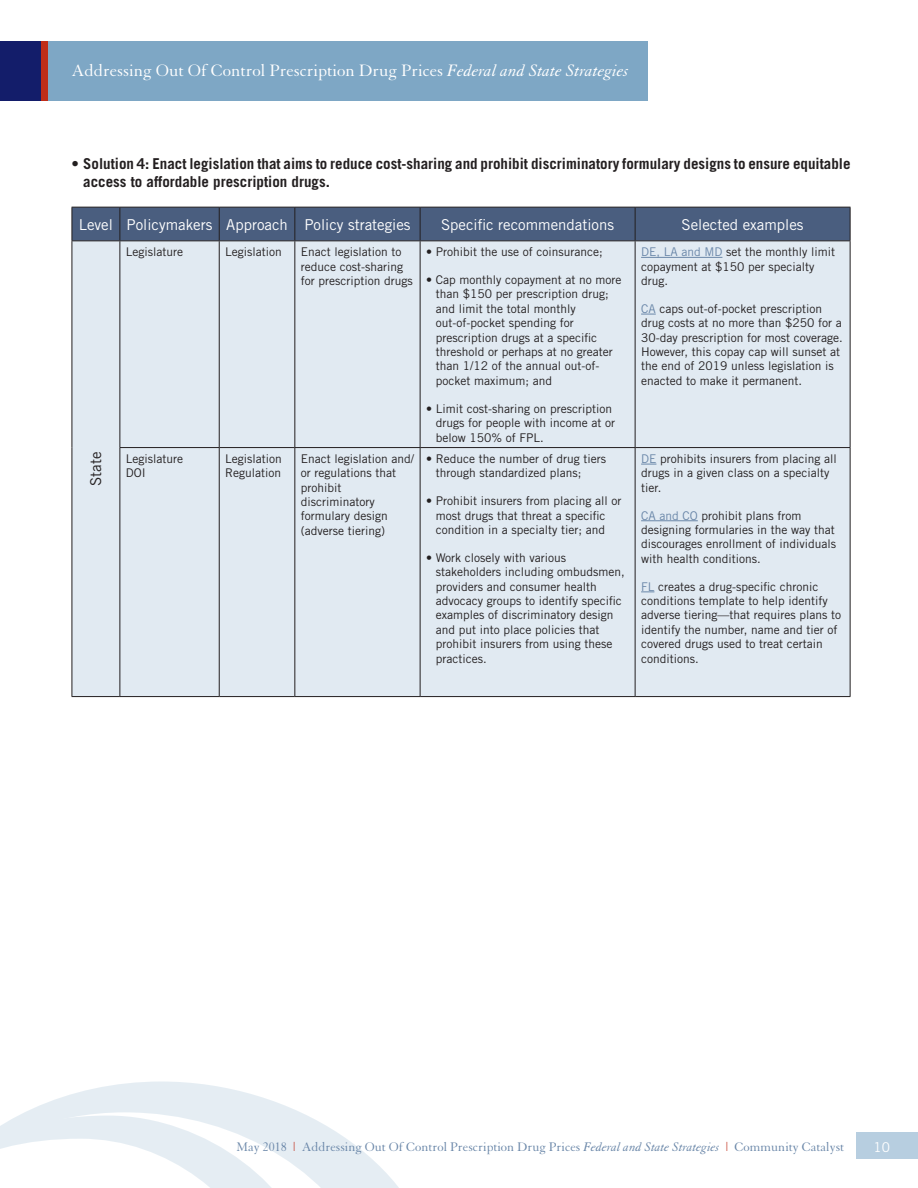
<style>
.page{position:relative;width:918px;height:1188px;background:#fff}
.page>*{position:absolute;margin:0;border:0;box-sizing:border-box;transform-origin:0 0}
.t1{font:18px "Granjon";color:#fff}
.t2{font:700 15px/18px "Trade Gothic";color:#231f20}
.t3{font:15px "Trade Gothic";color:#fff}
.t4{font:15px "Trade Gothic";color:#231f20}
.t5{font:13.5px "Granjon";color:#6986a8}
.t6{font:13.5px "Trade Gothic";color:#fff}
.t7{font:12px/14.4px "Trade Gothic";color:#231f20}
.s1{font-style:italic}
.s2{color:#6986a8}
.s3{color:#c02d19}
</style>
<div class="page">
<svg style="left:18px;top:1081px;width:381px;height:107px;fill:#eaf1f5"></svg>
<svg style="left:0;top:1116px;width:314px;height:72px"></svg>
<div style="left:0;top:42px;width:648px;height:59px;background:#7ea7c5"></div>
<div style="left:0;top:42px;width:48px;height:59px;background:#c02d19"></div>
<div style="left:0;top:42px;width:40px;height:59px;background:#131d6a"></div>
<div style="left:73px;top:208px;width:777px;height:32px;background:#4a5e7f"></div>
<div style="left:73px;top:241px;width:777px;height:455px;background:#e1eaf2"></div>
<hr style="left:72px;top:207px;width:48px;height:1px;background:#231f20">
<hr style="left:72px;top:208px;width:1px;height:32px;background:#231f20">
<hr style="left:120px;top:207px;width:99px;height:1px;background:#231f20">
<hr style="left:120px;top:208px;width:1px;height:32px;background:#231f20">
<hr style="left:219px;top:207px;width:76px;height:1px;background:#231f20">
<hr style="left:219px;top:208px;width:1px;height:32px;background:#231f20">
<hr style="left:295px;top:207px;width:125px;height:1px;background:#231f20">
<hr style="left:294px;top:208px;width:1px;height:32px;background:#231f20">
<hr style="left:420px;top:207px;width:215px;height:1px;background:#231f20">
<hr style="left:420px;top:208px;width:1px;height:32px;background:#231f20">
<hr style="left:635px;top:207px;width:216px;height:1px;background:#231f20">
<hr style="left:635px;top:208px;width:1px;height:32px;background:#231f20">
<hr style="left:850px;top:208px;width:1px;height:32px;background:#231f20">
<hr style="left:72px;top:240px;width:48px;height:1px;background:#231f20">
<hr style="left:72px;top:241px;width:1px;height:207px;background:#231f20">
<hr style="left:120px;top:240px;width:99px;height:1px;background:#231f20">
<hr style="left:120px;top:241px;width:1px;height:206px;background:#231f20">
<hr style="left:219px;top:240px;width:76px;height:1px;background:#231f20">
<hr style="left:219px;top:241px;width:1px;height:206px;background:#231f20">
<hr style="left:295px;top:240px;width:125px;height:1px;background:#231f20">
<hr style="left:294px;top:241px;width:1px;height:206px;background:#231f20">
<hr style="left:420px;top:240px;width:215px;height:1px;background:#231f20">
<hr style="left:420px;top:241px;width:1px;height:206px;background:#231f20">
<hr style="left:635px;top:240px;width:216px;height:1px;background:#231f20">
<hr style="left:635px;top:241px;width:1px;height:206px;background:#231f20">
<hr style="left:850px;top:241px;width:1px;height:206px;background:#231f20">
<hr style="left:72px;top:448px;width:1px;height:248px;background:#231f20">
<hr style="left:120px;top:447px;width:99px;height:1px;background:#231f20">
<hr style="left:120px;top:448px;width:1px;height:248px;background:#231f20">
<hr style="left:219px;top:447px;width:76px;height:1px;background:#231f20">
<hr style="left:219px;top:448px;width:1px;height:248px;background:#231f20">
<hr style="left:295px;top:447px;width:125px;height:1px;background:#231f20">
<hr style="left:294px;top:448px;width:1px;height:248px;background:#231f20">
<hr style="left:420px;top:447px;width:215px;height:1px;background:#231f20">
<hr style="left:420px;top:448px;width:1px;height:248px;background:#231f20">
<hr style="left:635px;top:447px;width:216px;height:1px;background:#231f20">
<hr style="left:635px;top:448px;width:1px;height:248px;background:#231f20">
<hr style="left:850px;top:448px;width:1px;height:248px;background:#231f20">
<hr style="left:72px;top:696px;width:48px;height:1px;background:#231f20">
<hr style="left:120px;top:696px;width:99px;height:1px;background:#231f20">
<hr style="left:219px;top:696px;width:76px;height:1px;background:#231f20">
<hr style="left:295px;top:696px;width:125px;height:1px;background:#231f20">
<hr style="left:420px;top:696px;width:215px;height:1px;background:#231f20">
<hr style="left:635px;top:696px;width:216px;height:1px;background:#231f20">
<hr style="left:641px;top:257px;width:81px;height:1px;background:#6986a8">
<svg style="left:641px;top:314px;width:15px;height:1px"></svg>
<svg style="left:641px;top:464px;width:15px;height:1px"></svg>
<hr style="left:641px;top:520px;width:57px;height:1px;background:#6986a8">
<svg style="left:641px;top:592px;width:13px;height:1px"></svg>
<div style="left:857px;top:1133px;width:61px;height:26px;background:#b7cee0"></div>
<h1 class="t1" style="left:72px;top:61px;width:559px">Addressing Out Of Control Prescription Drug Prices <span class="s1">Federal and State Strategies</span></h1>
<p class="t2" style="left:83px;top:155px;width:769px;text-indent:-12px">• Solution 4: Enact legislation that aims to reduce cost-sharing and prohibit discriminatory formulary designs to ensure equitable access to affordable prescription drugs.</p>
<p class="t3" style="left:79px;top:215px;width:333px">Level Policymakers Approach Policy strategies</p>
<p class="t3" style="left:441px;top:215px;width:174px">Specific recommendations</p>
<p class="t3" style="left:682px;top:215px;width:124px">Selected examples</p>
<p class="t7" style="left:126px;top:245px;width:59px">Legislature</p>
<p class="t7" style="left:225px;top:245px;width:58px">Legislation</p>
<p class="t7" style="left:301px;top:245px;width:113px">Enact legislation to reduce cost-sharing for prescription drugs</p>
<p class="t7" style="left:426px;top:245px;width:178px">• Prohibit the use of coinsurance;</p>
<p class="t7" style="left:641px;top:245px;width:195px"><span class="s2">DE, LA and MD</span> set the monthly limit copayment at $150 per specialty drug.</p>
<p class="t7" style="left:641px;top:301px;width:203px"><span class="s2">CA</span> caps out-of-pocket prescription drug costs at no more than $250 for a 30-day prescription for most coverage.<br>However, this copay cap will sunset at the end of 2019 unless legislation is enacted to make it permanent.</p>
<p class="t7" style="left:436px;top:272px;width:187px;text-indent:-10px">• Cap monthly copayment at no more than $150 per prescription drug; and limit the total monthly out-of-pocket spending for prescription drugs at a specific threshold or perhaps at no greater than 1/12 of the annual out-of&shy;pocket maximum; and</p>
<p class="t7" style="left:436px;top:401px;width:181px;text-indent:-10px">• Limit cost-sharing on prescription drugs for people with income at or below 150% of FPL.</p>
<p class="t4" style="left:87px;top:486px;width:36px;rotate:-90deg">State</p>
<p class="t7" style="left:126px;top:451px;width:59px">Legislature<br>DOI</p>
<p class="t7" style="left:225px;top:451px;width:58px">Legislation<br>Regulation</p>
<p class="t7" style="left:301px;top:451px;width:115px">Enact legislation and/ or regulations that prohibit discriminatory formulary design (adverse tiering)</p>
<p class="t7" style="left:436px;top:451px;width:172px;text-indent:-10px">• Reduce the number of drug tiers through standardized plans;</p>
<p class="t7" style="left:426px;top:494px;width:197px;text-align:center">• Prohibit insurers from placing all or most drugs that threat a specific condition in a specialty tier; and</p>
<p class="t7" style="left:436px;top:550px;width:191px;text-indent:-10px">• Work closely with various stakeholders including ombudsmen, providers and consumer health advocacy groups to identify specific examples of discriminatory design and put into place policies that prohibit insurers from using these practices.</p>
<p class="t7" style="left:641px;top:451px;width:197px"><span class="s2">DE</span> prohibits insurers from placing all drugs in a given class on a specialty tier.</p>
<p class="t7" style="left:641px;top:508px;width:197px"><span class="s2">CA and CO</span> prohibit plans from designing formularies in the way that discourages enrollment of individuals with health conditions.</p>
<p class="t7" style="left:641px;top:579px;width:201px"><span class="s2">FL</span> creates a drug-specific chronic conditions template to help identify adverse tiering—that requires plans to identify the number, name and tier of covered drugs used to treat certain conditions.</p>
<p class="t5" style="left:237px;top:1140px;width:609px">May 2018 <span class="s3">|</span> Addressing Out Of Control Prescription Drug Prices <span class="s1">Federal and State Strategies</span> <span class="s3">|</span> Community Catalyst</p>
<p class="t6" style="left:874px;top:1139px;width:18px">10</p>
</div>
